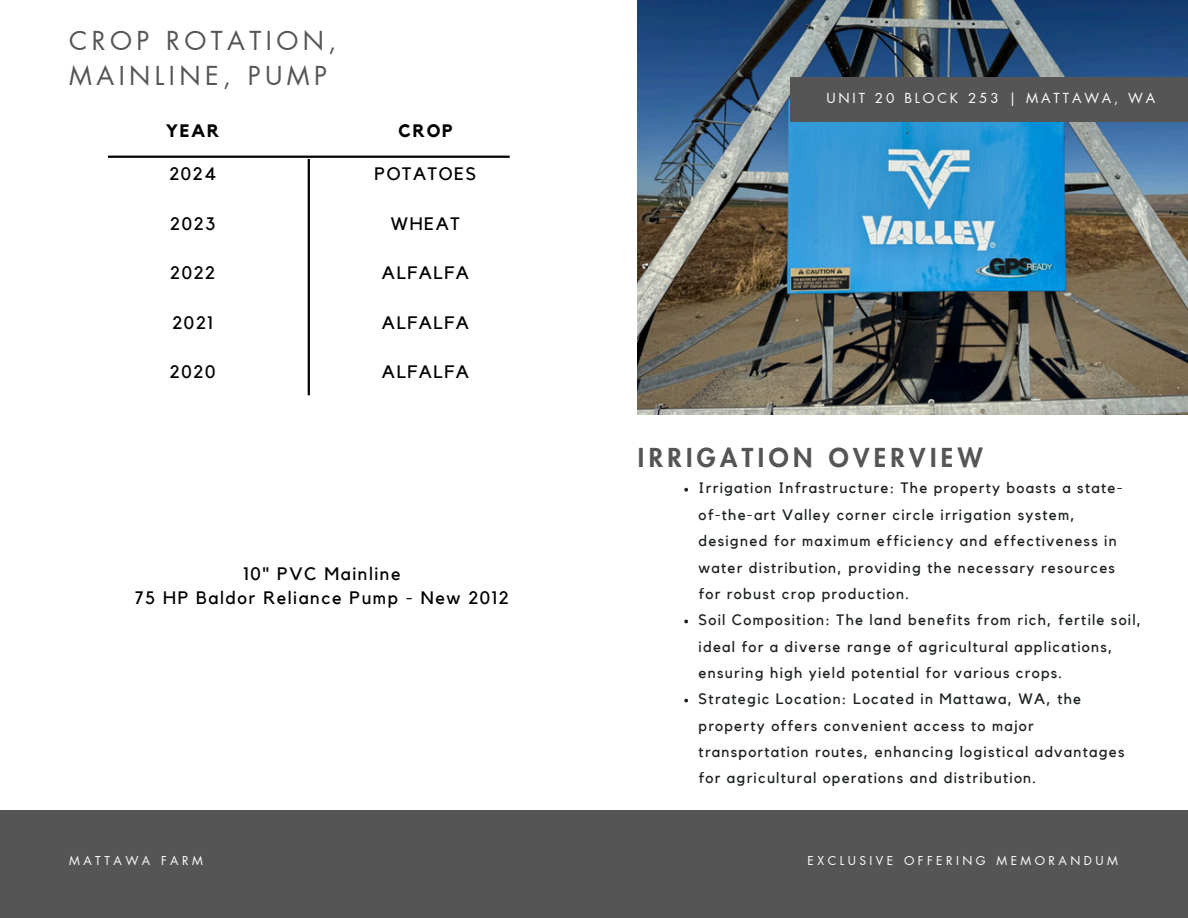
<style>
.page{position:relative;width:1188px;height:918px;background:#fff}
.page>*{position:absolute;margin:0;border:0;box-sizing:border-box;transform-origin:0 0}
.t1{font:25.5px/34.8px "Futura LT Pro";letter-spacing:.175em;color:#555}
.t2{font:800 25.5px "Futura LT Pro";letter-spacing:.175em;color:#555}
.t3{font:18px/24.8px "Kollektif";letter-spacing:.09em;color:#000;text-align:center}
.t4{font:700 18px "Kollektif";letter-spacing:.09em;color:#000}
.t5{font:15px/26.4px "Kollektif";letter-spacing:.085em;color:#1c2120}
.t6{font:13.5px "Futura LT Pro";letter-spacing:.215em;color:#fff}
.t7{font:12px "Futura LT Pro";letter-spacing:.29em;color:#fff}
</style>
<div class="page">
<img style="left:638px;top:0;width:550px;height:415px">
<div style="left:0;top:810px;width:1188px;height:108px;background:#555"></div>
<div style="left:791px;top:77px;width:397px;height:45px;background:#555"></div>
<svg style="left:684px;top:488px;width:4px;height:4px"></svg>
<svg style="left:684px;top:620px;width:4px;height:3px"></svg>
<svg style="left:684px;top:699px;width:4px;height:3px"></svg>
<hr style="left:308px;top:159px;width:2px;height:236px;background:#000">
<hr style="left:108px;top:156px;width:402px;height:2px;background:#000">
<h3 class="t1" style="left:69px;top:25px;width:269px">CROP ROTATION,<br>MAINLINE, PUMP</h3>
<h4 class="t4" style="left:166px;top:122px;width:55px">YEAR</h4>
<h4 class="t4" style="left:399px;top:122px;width:55px">CROP</h4>
<h4 class="t3" style="left:169px;top:162px;width:48px">2024</h4>
<h4 class="t3" style="left:170px;top:212px;width:46px">2023</h4>
<h4 class="t3" style="left:170px;top:261px;width:47px">2022</h4>
<p class="t3" style="left:172px;top:311px;width:42px">2021</p>
<h1 class="t3" style="left:170px;top:360px;width:47px">2020</h1>
<h5 class="t3" style="left:375px;top:162px;width:103px">POTATOES</h5>
<p class="t3" style="left:391px;top:212px;width:71px">WHEAT</p>
<p class="t3" style="left:382px;top:261px;width:89px">ALFALFA</p>
<p class="t3" style="left:382px;top:311px;width:89px">ALFALFA</p>
<p class="t3" style="left:382px;top:360px;width:89px">ALFALFA</p>
<p class="t3" style="left:135px;top:562px;width:375px">10" PVC Mainline<br>75 HP Baldor Reliance Pump - New 2012</p>
<h5 class="t7" style="left:69px;top:855px;width:135px">MATTAWA FARM</h5>
<h3 class="t6" style="left:826px;top:92px;width:331px">UNIT 20 BLOCK 253 | MATTAWA, WA</h3>
<h5 class="t2" style="left:638px;top:446px;width:346px">IRRIGATION OVERVIEW</h5>
<h5 class="t5" style="left:699px;top:476px;width:425px">Irrigation Infrastructure: The property boasts a state&shy;of-the-art Valley corner circle irrigation system, designed for maximum efficiency and effectiveness in water distribution, providing the necessary resources for robust crop production.</h5>
<h5 class="t5" style="left:699px;top:607px;width:444px">Soil Composition: The land benefits from rich, fertile soil, ideal for a diverse range of agricultural applications, ensuring high yield potential for various crops.</h5>
<h5 class="t5" style="left:699px;top:686px;width:428px">Strategic Location: Located in Mattawa, WA, the property offers convenient access to major transportation routes, enhancing logistical advantages for agricultural operations and distribution.</h5>
<h2 class="t7" style="left:808px;top:855px;width:312px">EXCLUSIVE OFFERING MEMORANDUM</h2>
</div>
